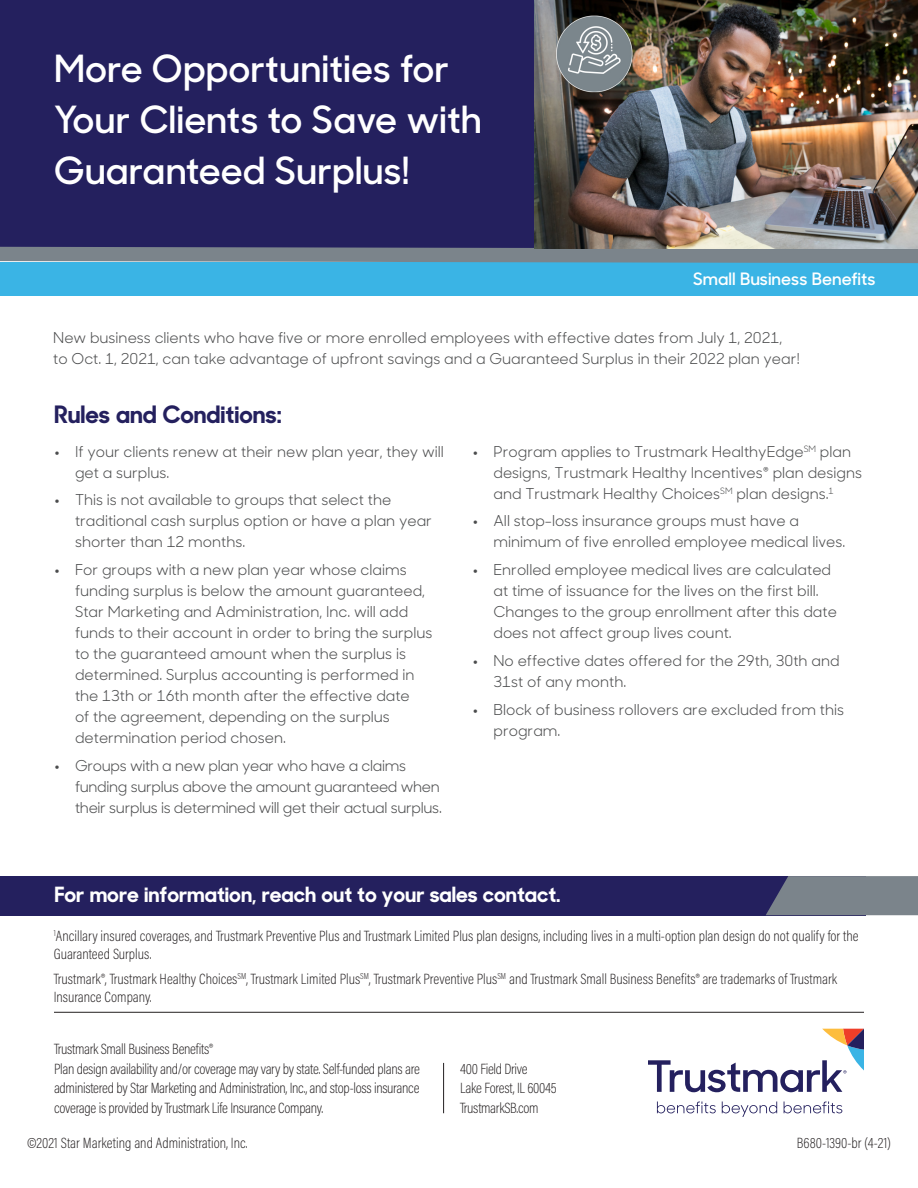
<style>
.page{position:relative;width:918px;height:1188px;background:#fff}
.page>*{position:absolute;margin:0;border:0;box-sizing:border-box;transform-origin:0 0}
.t1{font:600 37.5px/51px "Sharp Sans No 1";color:#fff}
.Paragraph{font:700 24px "Sharp Sans No 1";color:#24205e}
.Paragraph-2{font:700 21px "Sharp Sans No 1";color:#fff}
.t2{font:600 17.1px "Sharp Sans No 1";color:#fff}
.Paragraph-3{font:15px/21px "Sharp Sans No 1";color:#4b4c4d}
.t3{font:200 15px/19.5px "Acumin Pro Cond";color:#231f20}
.Paragraph-4{font:15px/21px "Sharp Sans No 1";letter-spacing:-.02em;color:#4b4c4d}
.t4{font:200 15px "Acumin Pro Cond";letter-spacing:-.02em;color:#231f20}
.s1{font-weight:700}
</style>
<div class="page">
<div style="left:0;top:0;width:918px;height:255px;background:#24205e"></div>
<hr style="left:54px;top:1012px;width:810px;height:1px;background:#231f20">
<svg style="left:657px;top:1102px;width:59px;height:11px"></svg>
<svg style="left:722px;top:1102px;width:55px;height:15px"></svg>
<svg style="left:784px;top:1102px;width:58px;height:11px"></svg>
<svg style="left:648px;top:1029px;width:216px;height:63px"></svg>
<hr style="left:443px;top:1063px;width:1px;height:50px;background:#231f20">
<div style="left:0;top:876px;width:865px;height:39px;background:#24205e"></div>
<svg style="left:766px;top:876px;width:152px;height:39px;background:#747c87"></svg>
<div style="left:0;top:262px;width:918px;height:33px;background:#3ab4e5"></div>
<svg style="left:0;top:247px;width:918px;height:16px;background:#798790"></svg>
<img style="left:535px;top:0;width:383px;height:248px">
<img style="left:555px;top:14px;width:83px;height:79px">
<p class="t1" style="left:54px;top:41px;width:430px">More Opportunities for<br>Your Clients to Save with<br>Guaranteed Surplus!</p>
<p class="t2" style="left:693px;top:266px;width:184px">Small Business Benefits</p>
<p class="Paragraph-3" style="left:53px;top:326px;width:748px">New business clients who have five or more enrolled employees with effective dates from July 1, 2021, to Oct. 1, 2021, can take advantage of upfront savings and a Guaranteed Surplus in their 2022 plan year!</p>
<p class="Paragraph" style="left:54px;top:397px;width:229px">Rules and Conditions:</p>
<p class="Paragraph-3" style="left:75px;top:440px;width:370px;text-indent:-21px"><span class="s1">•</span> If your clients renew at their new plan year, they will get a surplus.</p>
<p class="Paragraph-3" style="left:75px;top:489px;width:359px;text-indent:-21px"><span class="s1">•</span> This is not available to groups that select the traditional cash surplus option or have a plan year shorter than 12 months.</p>
<p class="Paragraph-3" style="left:75px;top:559px;width:359px;text-indent:-21px"><span class="s1">•</span> For groups with a new plan year whose claims funding surplus is below the amount guaranteed, Star Marketing and Administration, Inc. will add funds to their account in order to bring the surplus to the guaranteed amount when the surplus is determined. Surplus accounting is performed in the 13th or 16th month after the effective date<br>of the agreement, depending on the surplus determination period chosen.</p>
<p class="Paragraph-4" style="left:75px;top:754px;width:368px;text-indent:-21px"><span class="s1">•</span> Groups with a new plan year who have a claims funding surplus above the amount guaranteed when their surplus is determined will get their actual surplus.</p>
<p class="Paragraph-3" style="left:494px;top:440px;width:370px;text-indent:-21px"><span class="s1">•</span> Program applies to Trustmark HealthyEdge<sup>SM</sup> plan designs, Trustmark Healthy Incentives® plan designs and Trustmark Healthy Choices<sup>SM</sup> plan designs.<sup>1</sup></p>
<p class="Paragraph-3" style="left:494px;top:510px;width:353px;text-indent:-21px"><span class="s1">•</span> All stop-loss insurance groups must have a minimum of five enrolled employee medical lives.</p>
<p class="Paragraph-3" style="left:494px;top:559px;width:345px;text-indent:-21px"><span class="s1">•</span> Enrolled employee medical lives are calculated at time of issuance for the lives on the first bill.<br>Changes to the group enrollment after this date does not affect group lives count.</p>
<p class="Paragraph-3" style="left:494px;top:649px;width:348px;text-indent:-21px"><span class="s1">•</span> No effective dates offered for the 29th, 30th and<br>31st of any month.</p>
<p class="Paragraph-3" style="left:494px;top:698px;width:352px;text-indent:-21px"><span class="s1">•</span> Block of business rollovers are excluded from this program.</p>
<p class="Paragraph-2" style="left:54px;top:878px;width:508px">For more information, reach out to your sales contact.</p>
<p class="t3" style="left:54px;top:926px;width:806px;line-height:18px"><sup>1</sup>Ancillary insured coverages, and Trustmark Preventive Plus and Trustmark Limited Plus plan designs, including lives in a multi-option plan design do not qualify for the<br>Guaranteed Surplus.</p>
<p class="t3" style="left:54px;top:969px;width:785px;line-height:18px">Trustmark®, Trustmark Healthy Choices<sup>SM</sup>, Trustmark Limited Plus<sup>SM</sup>, Trustmark Preventive Plus<sup>SM</sup> and Trustmark Small Business Benefits® are trademarks of Trustmark<br>Insurance Company.</p>
<p class="t4" style="left:54px;top:1040px;width:160px">Trustmark Small Business Benefits®</p>
<p class="t3" style="left:54px;top:1059px;width:367px;text-align:justify">Plan design availability and/or coverage may vary by state. Self-funded plans are administered by Star Marketing and Administration, Inc., and stop-loss insurance coverage is provided by Trustmark Life Insurance Company.</p>
<p class="t4" style="left:460px;top:1059px;width:69px">400 Field Drive</p>
<p class="t4" style="left:460px;top:1079px;width:98px">Lake Forest, IL 60045</p>
<p class="t4" style="left:460px;top:1098px;width:80px">TrustmarkSB.com</p>
<p class="t3" style="left:27px;top:1133px;width:222px">©2021 Star Marketing and Administration, Inc.</p>
<p class="t3" style="left:797px;top:1133px;width:96px">B680-1390-br (4-21)</p>
</div>
